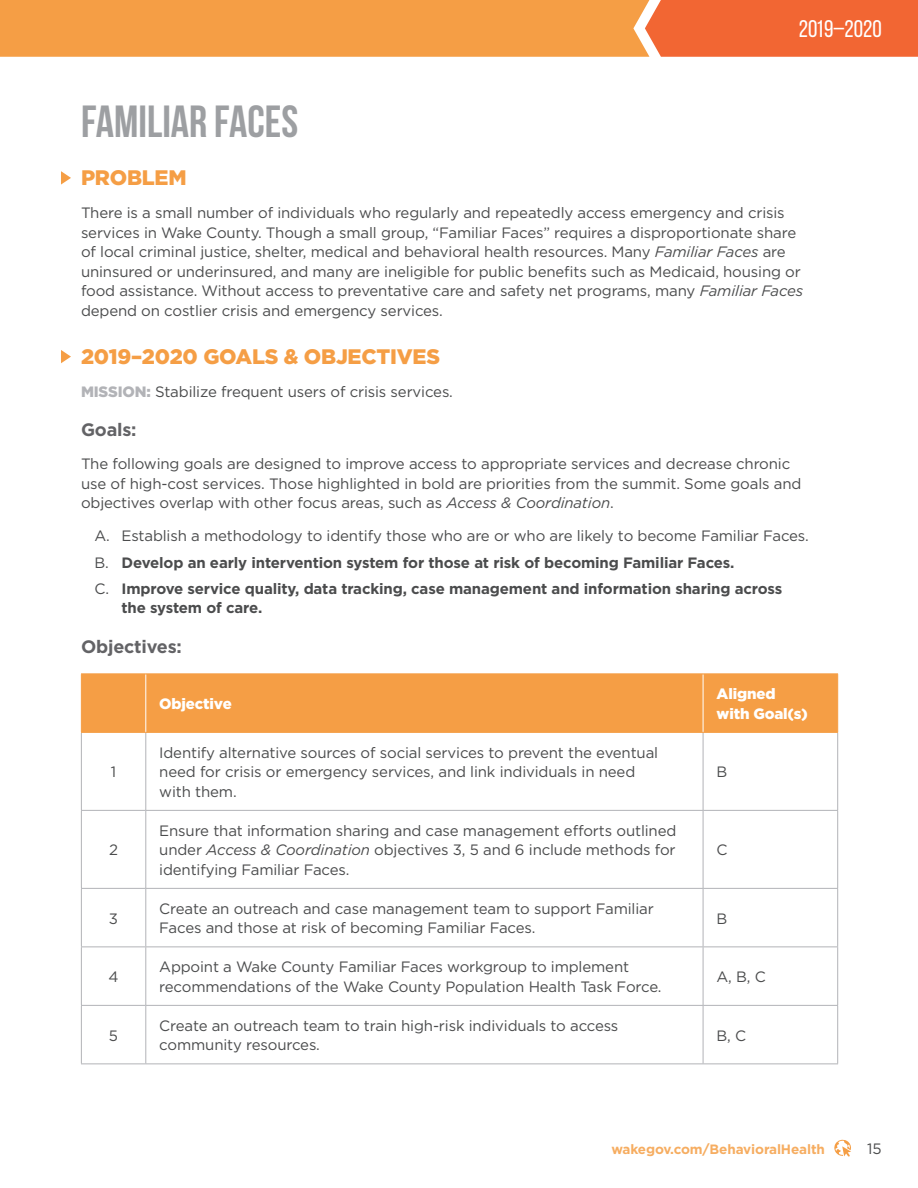
<style>
.page{position:relative;width:918px;height:1188px;background:#fff}
.page>*{position:absolute;margin:0;border:0;box-sizing:border-box;transform-origin:0 0}
.t1{font:700 45px "Bebas Neue";color:#9d9fa2}
.t2{font:24px "Bebas Neue";color:#fff}
.t3{font:900 21px "Gotham";letter-spacing:-.01em;color:#f59e45}
.t4{font:700 18px "Gotham";letter-spacing:-.01em;color:#636366}
.t5{font:15px/19.5px "Gotham";letter-spacing:-.01em;color:#4b4c4d}
.t6{font:700 15px/26.2px "Gotham";letter-spacing:-.01em;color:#4b4c4d}
.t7{font:900 15px/19.5px "Gotham";letter-spacing:-.01em;color:#fff}
.t8{font:700 13.5px "Gotham";letter-spacing:-.01em;color:#f6ad61}
.s1{font-style:italic}
.s2{font-weight:900;color:#b2b3b7}
.s3{font-weight:400}
</style>
<div class="page">
<svg style="left:0;top:0;width:918px;height:57px;background:#f48f42"></svg>
<svg style="left:834px;top:1139px;width:17px;height:18px"></svg>
<div style="left:82px;top:674px;width:755px;height:58px;background:#f59e45"></div>
<hr style="left:145px;top:674px;width:1px;height:58px;background:#fff">
<hr style="left:703px;top:674px;width:1px;height:58px;background:#fff">
<hr style="left:81px;top:733px;width:1px;height:77px;background:#b2b3b7">
<hr style="left:145px;top:733px;width:1px;height:77px;background:#b2b3b7">
<hr style="left:703px;top:733px;width:1px;height:77px;background:#b2b3b7">
<hr style="left:837px;top:733px;width:1px;height:77px;background:#b2b3b7">
<hr style="left:81px;top:810px;width:65px;height:1px;background:#b2b3b7">
<hr style="left:81px;top:811px;width:1px;height:77px;background:#b2b3b7">
<hr style="left:146px;top:810px;width:557px;height:1px;background:#b2b3b7">
<hr style="left:145px;top:811px;width:1px;height:77px;background:#b2b3b7">
<hr style="left:703px;top:810px;width:135px;height:1px;background:#b2b3b7">
<hr style="left:703px;top:811px;width:1px;height:77px;background:#b2b3b7">
<hr style="left:837px;top:811px;width:1px;height:77px;background:#b2b3b7">
<hr style="left:81px;top:888px;width:65px;height:1px;background:#b2b3b7">
<hr style="left:81px;top:889px;width:1px;height:57px;background:#b2b3b7">
<hr style="left:146px;top:888px;width:557px;height:1px;background:#b2b3b7">
<hr style="left:145px;top:889px;width:1px;height:57px;background:#b2b3b7">
<hr style="left:703px;top:888px;width:135px;height:1px;background:#b2b3b7">
<hr style="left:703px;top:889px;width:1px;height:57px;background:#b2b3b7">
<hr style="left:837px;top:889px;width:1px;height:57px;background:#b2b3b7">
<hr style="left:81px;top:946px;width:65px;height:1px;background:#b2b3b7">
<hr style="left:81px;top:947px;width:1px;height:58px;background:#b2b3b7">
<hr style="left:146px;top:946px;width:557px;height:1px;background:#b2b3b7">
<hr style="left:145px;top:947px;width:1px;height:58px;background:#b2b3b7">
<hr style="left:703px;top:946px;width:135px;height:1px;background:#b2b3b7">
<hr style="left:703px;top:947px;width:1px;height:58px;background:#b2b3b7">
<hr style="left:837px;top:947px;width:1px;height:58px;background:#b2b3b7">
<hr style="left:81px;top:1005px;width:65px;height:1px;background:#b2b3b7">
<hr style="left:81px;top:1006px;width:1px;height:57px;background:#b2b3b7">
<hr style="left:146px;top:1005px;width:557px;height:1px;background:#b2b3b7">
<hr style="left:145px;top:1006px;width:1px;height:57px;background:#b2b3b7">
<hr style="left:703px;top:1005px;width:135px;height:1px;background:#b2b3b7">
<hr style="left:703px;top:1006px;width:1px;height:57px;background:#b2b3b7">
<hr style="left:837px;top:1006px;width:1px;height:57px;background:#b2b3b7">
<hr style="left:81px;top:1063px;width:65px;height:1px;background:#b2b3b7">
<hr style="left:146px;top:1063px;width:557px;height:1px;background:#b2b3b7">
<hr style="left:703px;top:1063px;width:135px;height:1px;background:#b2b3b7">
<hr style="left:81px;top:673px;width:65px;height:1px;background:#f59e45">
<hr style="left:81px;top:674px;width:1px;height:58px;background:#f59e45">
<hr style="left:146px;top:673px;width:557px;height:1px;background:#f59e45">
<hr style="left:703px;top:673px;width:135px;height:1px;background:#f59e45">
<hr style="left:837px;top:674px;width:1px;height:58px;background:#f59e45">
<hr style="left:81px;top:732px;width:65px;height:1px;background:#f59e45">
<hr style="left:146px;top:732px;width:557px;height:1px;background:#f59e45">
<hr style="left:703px;top:732px;width:135px;height:1px;background:#f59e45">
<svg style="left:61px;top:171px;width:10px;height:14px"></svg>
<svg style="left:61px;top:350px;width:10px;height:13px"></svg>
<h2 class="t2" style="left:799px;top:16px;width:84px">2019–2020</h2>
<h1 class="t1" style="left:81px;top:97px;width:219px">FAMILIAR FACES</h1>
<h3 class="t3" style="left:81px;top:163px;width:107px">PROBLEM</h3>
<p class="t5" style="left:81px;top:203px;width:724px">There is a small number of individuals who regularly and repeatedly access emergency and crisis services in Wake County. Though a small group, “Familiar Faces” requires a disproportionate share of local criminal justice, shelter, medical and behavioral health resources. Many <span class="s1">Familiar Faces</span> are uninsured or underinsured, and many are ineligible for public benefits such as Medicaid, housing or food assistance. Without access to preventative care and safety net programs, many <span class="s1">Familiar Faces </span>depend on costlier crisis and emergency services.</p>
<h3 class="t3" style="left:81px;top:342px;width:361px">2019–2020 GOALS &amp; OBJECTIVES</h3>
<p class="t5" style="left:81px;top:381px;width:373px"><span class="s2">MISSION:</span> Stabilize frequent users of crisis services.</p>
<p class="t4" style="left:81px;top:418px;width:57px">Goals:</p>
<p class="t5" style="left:81px;top:454px;width:722px">The following goals are designed to improve access to appropriate services and decrease chronic use of high-cost services. Those highlighted in bold are priorities from the summit. Some goals and objectives overlap with other focus areas, such as <span class="s1">Access &amp; Coordination</span>.</p>
<p class="t6" style="left:94px;top:523px;width:716px"><span class="s3">A. Establish a methodology to identify those who are or who are likely to become Familiar Faces.<br>B.</span> Develop an early intervention system for those at risk of becoming Familiar Faces.<br><span class="s3">C.</span> Improve service quality, data tracking, case management and information sharing across</p>
<p class="t6" style="left:122px;top:595px;width:142px">the system of care.</p>
<p class="t4" style="left:81px;top:635px;width:102px">Objectives:</p>
<p class="t5" style="left:111px;top:762px;width:7px">1</p>
<p class="t5" style="left:109px;top:840px;width:10px">2</p>
<p class="t7" style="left:159px;top:694px;width:74px">Objective</p>
<p class="t7" style="left:717px;top:684px;width:93px">Aligned with Goal(s)</p>
<p class="t5" style="left:159px;top:742px;width:500px">Identify alternative sources of social services to prevent the eventual need for crisis or emergency services, and link individuals in need with them.</p>
<p class="t5" style="left:159px;top:820px;width:519px;text-align:justify">Ensure that information sharing and case management efforts outlined under <span class="s1">Access &amp; Coordination</span> objectives 3, 5 and 6 include methods for identifying Familiar Faces.</p>
<p class="t5" style="left:717px;top:762px;width:12px">B</p>
<p class="t5" style="left:717px;top:840px;width:13px">C</p>
<p class="t5" style="left:109px;top:908px;width:11px">3</p>
<p class="t5" style="left:159px;top:898px;width:496px">Create an outreach and case management team to support Familiar<br>Faces and those at risk of becoming Familiar Faces.</p>
<p class="t5" style="left:717px;top:908px;width:12px">B</p>
<p class="t5" style="left:109px;top:967px;width:12px">4</p>
<p class="t5" style="left:159px;top:957px;width:504px">Appoint a Wake County Familiar Faces workgroup to implement recommendations of the Wake County Population Health Task Force.</p>
<p class="t5" style="left:717px;top:967px;width:51px">A, B, C</p>
<p class="t5" style="left:109px;top:1025px;width:11px">5</p>
<p class="t5" style="left:159px;top:1015px;width:461px">Create an outreach team to train high-risk individuals to access community resources.</p>
<p class="t5" style="left:717px;top:1025px;width:31px">B, C</p>
<p class="t8" style="left:611px;top:1140px;width:215px">wakegov.com/BehavioralHealth</p>
<p class="t5" style="left:867px;top:1139px;width:16px">15</p>
</div>
